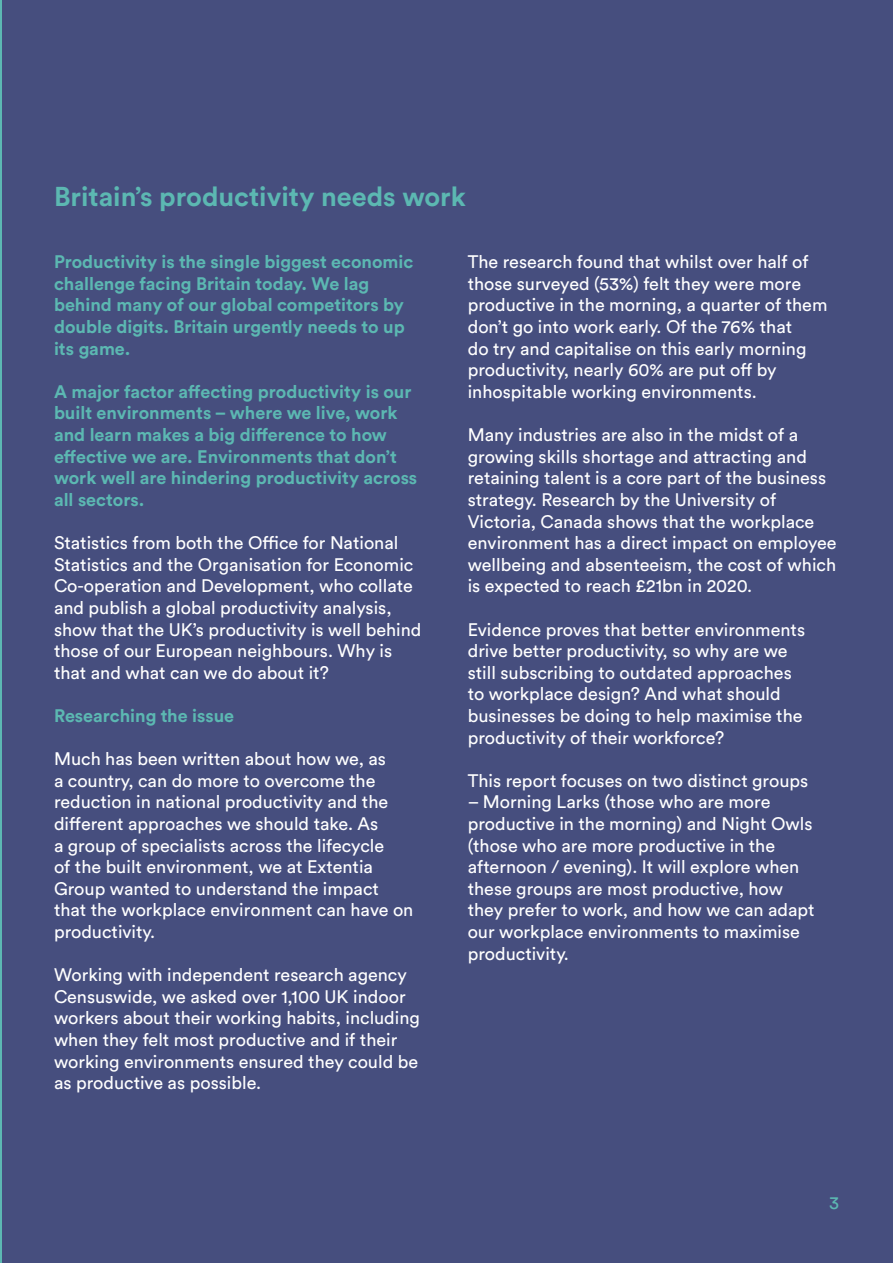
<style>
.page{position:relative;width:893px;height:1263px;background:#464e7e}
.page>*{position:absolute;margin:0;border:0;box-sizing:border-box;transform-origin:0 0}
.t1{font:700 27px "Circular Std";color:#5cb8b2}
.t2{font:18px/21.6px "Circular Std";color:#fff}
.t3{font:700 18px/21.6px "Circular Std";color:#5cb8b2}
.t4{font:18px "Circular Std";color:#5cb8b2}
</style>
<div class="page">
<hr style="left:0;top:0;width:1px;height:1263px;background:#5cb8b2">
<h1 class="t1" style="left:54px;top:179px;width:413px">Britain’s productivity needs work</h1>
<p class="t3" style="left:54px;top:251px;width:361px">Productivity is the single biggest economic challenge facing Britain today. We lag behind many of our global competitors by double digits. Britain urgently needs to up its game.</p>
<p class="t3" style="left:54px;top:380px;width:365px">A major factor affecting productivity is our built environments – where we live, work and learn makes a big difference to how effective we are. Environments that don’t work well are hindering productivity across all sectors.</p>
<p class="t2" style="left:54px;top:532px;width:369px">Statistics from both the Office for National Statistics and the Organisation for Economic Co-operation and Development, who collate and publish a global productivity analysis, show that the UK’s productivity is well behind those of our European neighbours. Why is that and what can we do about it?</p>
<p class="t3" style="left:54px;top:704px;width:182px">Researching the issue</p>
<p class="t2" style="left:54px;top:748px;width:361px">Much has been written about how we, as<br>a country, can do more to overcome the reduction in national productivity and the different approaches we should take. As<br>a group of specialists across the lifecycle<br>of the built environment, we at Extentia Group wanted to understand the impact that the workplace environment can have on productivity.</p>
<p class="t2" style="left:54px;top:964px;width:367px">Working with independent research agency Censuswide, we asked over 1,100 UK indoor workers about their working habits, including when they felt most productive and if their working environments ensured they could be as productive as possible.</p>
<p class="t2" style="left:468px;top:251px;width:361px">The research found that whilst over half of those surveyed (53%) felt they were more productive in the morning, a quarter of them don’t go into work early. Of the 76% that<br>do try and capitalise on this early morning productivity, nearly 60% are put off by inhospitable working environments.</p>
<p class="t2" style="left:468px;top:424px;width:370px">Many industries are also in the midst of a growing skills shortage and attracting and retaining talent is a core part of the business strategy. Research by the University of Victoria, Canada shows that the workplace environment has a direct impact on employee wellbeing and absenteeism, the cost of which is expected to reach £21bn in 2020.</p>
<p class="t2" style="left:468px;top:618px;width:339px">Evidence proves that better environments drive better productivity, so why are we still subscribing to outdated approaches to workplace design? And what should businesses be doing to help maximise the productivity of their workforce?</p>
<p class="t2" style="left:468px;top:769px;width:342px">This report focuses on two distinct groups</p>
<p class="t2" style="left:468px;top:791px;width:348px">– Morning Larks (those who are more productive in the morning) and Night Owls (those who are more productive in the afternoon / evening). It will explore when these groups are most productive, how they prefer to work, and how we can adapt our workplace environments to maximise productivity.</p>
<p class="t4" style="left:829px;top:1192px;width:11px">3</p>
</div>
